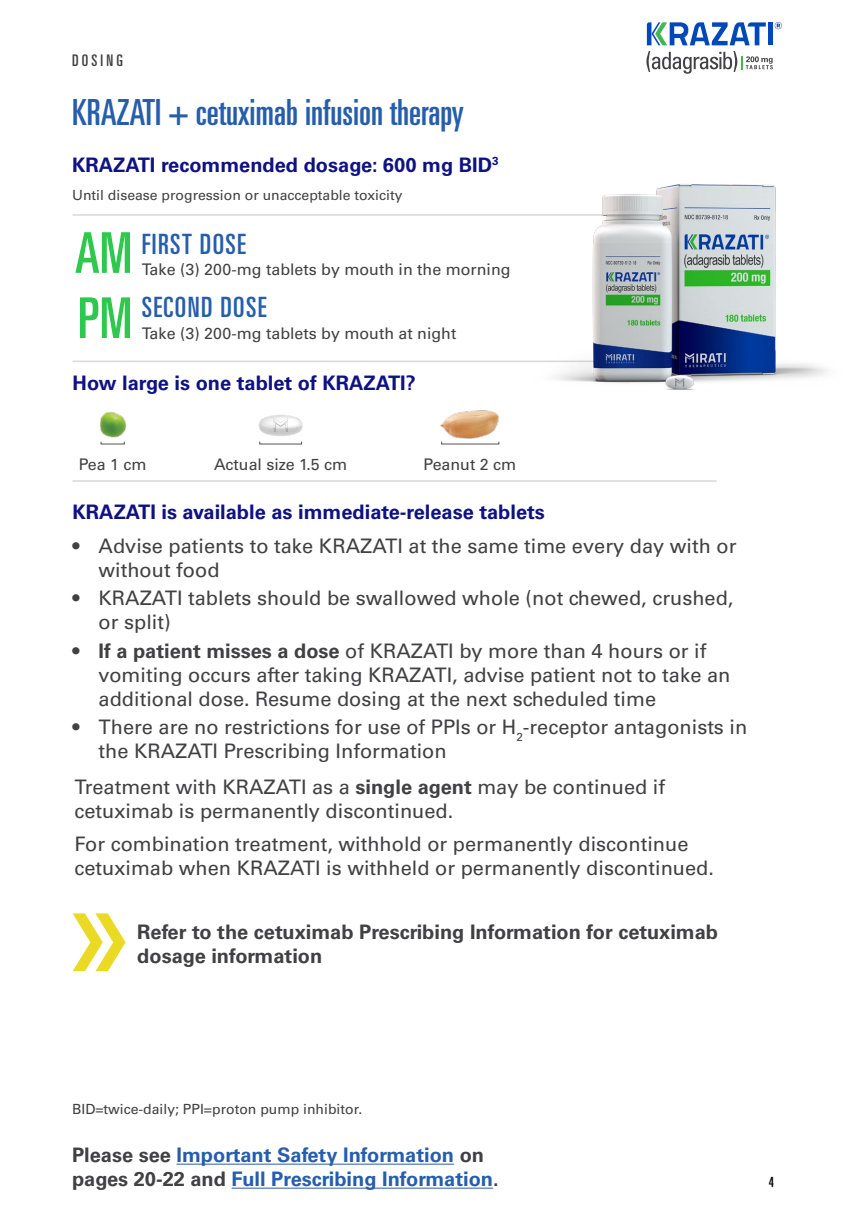
<style>
.page{position:relative;width:846px;height:1224px;background:#fff}
.page>*{position:absolute;margin:0;border:0;box-sizing:border-box;transform-origin:0 0}
.t1{font:ultra-condensed 56.2px/65.2px "Univers LT Std";color:#2dc84d}
.t2{font:ultra-condensed 36px "Univers LT Std";color:#265eac}
.t3{font:ultra-condensed 28px "Univers LT Std";letter-spacing:.05em;color:#265eac}
.t4{font:20px/24px "Univers LT Std";color:#414042}
.t5{font:700 20px "Univers LT Std";color:#0f1282}
.t6{font:700 20px/24px "Univers LT Std";color:#265eac}
.t7{font:700 20px/24px "Univers LT Std";color:#414042}
.t8{font:16px "Univers LT Std";color:#414042}
.t9{font:ultra-condensed 16px "Univers LT Std";letter-spacing:.2em;color:#414042}
.t10{font:14px "Univers LT Std";color:#414042}
.t11{font:ultra-condensed 14px "Univers LT Std";color:#000}
.s1{font-weight:700}
.s2{color:#414042}
</style>
<div class="page">
<hr style="left:176px;top:1164px;width:278px;height:1px;background:#265eac">
<hr style="left:232px;top:1188px;width:261px;height:1px;background:#265eac">
<hr style="left:769px;top:22px;width:4px;height:23px;background:#0047ba">
<svg style="left:647px;top:22px;width:119px;height:23px"></svg>
<svg style="left:646px;top:51px;width:127px;height:23px"></svg>
<svg style="left:775px;top:22px;width:7px;height:7px"></svg>
<hr style="left:73px;top:361px;width:644px;height:1px;background:#d9d8d6">
<hr style="left:73px;top:480px;width:644px;height:2px;background:#d9d8d6">
<hr style="left:73px;top:214px;width:644px;height:2px;background:#d9d8d6">
<img style="left:491px;top:184px;width:336px;height:206px">
<svg style="left:73px;top:913px;width:53px;height:58px"></svg>
<img style="left:100px;top:412px;width:26px;height:26px">
<svg style="left:259px;top:415px;width:44px;height:21px"></svg>
<img style="left:441px;top:410px;width:57px;height:29px">
<p class="t9" style="left:72px;top:51px;width:52px">DOSING</p>
<h2 class="t2" style="left:72px;top:92px;width:393px">KRAZATI + cetuximab infusion therapy</h2>
<p class="t5" style="left:72px;top:153px;width:428px">KRAZATI recommended dosage: 600 mg BID<sup>3</sup></p>
<p class="t10" style="left:72px;top:187px;width:332px">Until disease progression or unacceptable toxicity</p>
<h1 class="t1" style="left:75px;top:220px;width:59px">AM<br>PM</h1>
<h3 class="t3" style="left:142px;top:228px;width:106px">FIRST DOSE</h3>
<p class="t8" style="left:142px;top:260px;width:370px">Take (3) 200-mg tablets by mouth in the morning</p>
<h3 class="t3" style="left:142px;top:291px;width:126px">SECOND DOSE</h3>
<p class="t8" style="left:142px;top:324px;width:316px">Take (3) 200-mg tablets by mouth at night</p>
<p class="t5" style="left:73px;top:371px;width:345px">How large is one tablet of KRAZATI?</p>
<p class="t8" style="left:79px;top:455px;width:69px">Pea 1 cm</p>
<p class="t8" style="left:214px;top:455px;width:135px">Actual size 1.5 cm</p>
<p class="t8" style="left:423px;top:455px;width:94px">Peanut 2 cm</p>
<p class="t5" style="left:73px;top:501px;width:474px">KRAZATI is available as immediate-release tablets</p>
<p class="t4" style="left:99px;top:534px;width:639px;text-indent:-26px">• Advise patients to take KRAZATI at the same time every day with or without food</p>
<p class="t4" style="left:99px;top:586px;width:636px;text-indent:-26px">• KRAZATI tablets should be swallowed whole (not chewed, crushed, or split)</p>
<p class="t4" style="left:99px;top:639px;width:633px;text-indent:-26px"><span class="s1">• If a patient misses a dose</span> of KRAZATI by more than 4 hours or if vomiting occurs after taking KRAZATI, advise patient not to take an additional dose. Resume dosing at the next scheduled time</p>
<p class="t4" style="left:99px;top:715px;width:650px;text-indent:-26px">• There are no restrictions for use of PPIs or H<sub>2</sub>-receptor antagonists in the KRAZATI Prescribing Information</p>
<p class="t4" style="left:74px;top:775px;width:592px">Treatment with KRAZATI as a <span class="s1">single agent</span> may be continued if cetuximab is permanently discontinued.</p>
<p class="t4" style="left:74px;top:832px;width:641px">For combination treatment, withhold or permanently discontinue cetuximab when KRAZATI is withheld or permanently discontinued.</p>
<p class="t7" style="left:137px;top:921px;width:582px">Refer to the cetuximab Prescribing Information for cetuximab dosage information</p>
<p class="t10" style="left:72px;top:1101px;width:292px">BID=twice-daily; PPI=proton pump inhibitor.</p>
<p class="t6" style="left:72px;top:1143px;width:428px"><span class="s2">Please see</span> Important Safety Information <span class="s2">on pages 20-22 and</span> Full Prescribing Information<span class="s2">.</span></p>
<p class="t11" style="left:769px;top:1174px;width:7px">4</p>
</div>
